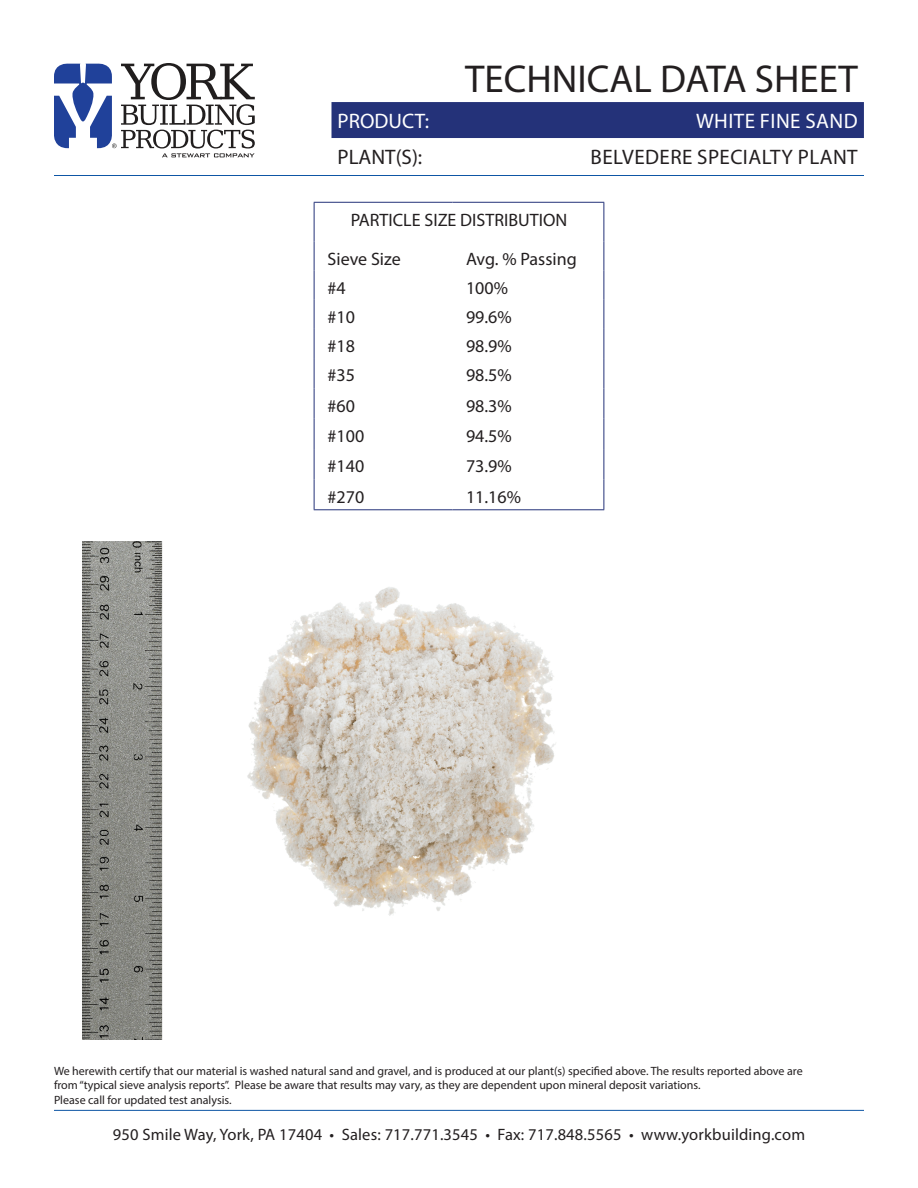
<style>
.page{position:relative;width:918px;height:1188px;background:#fff}
.page>*{position:absolute;margin:0;border:0;box-sizing:border-box;transform-origin:0 0}
.t1{font:39px "Myriad Pro";color:#231f20}
.t2{font:21px "Myriad Pro";letter-spacing:.02em;color:#231f20}
.t3{font:21px "Myriad Pro";letter-spacing:.02em;color:#fff}
.t4{font:21px "Myriad Pro";color:#fff}
.t5{font:18px/38.8px "Myriad Pro";color:#231f20}
.t6{font:16.5px "Myriad Pro";letter-spacing:.01em;color:#231f20}
.t7{font:12px/14.4px "Myriad Pro";color:#231f20}
</style>
<div class="page">
<img style="left:83px;top:541px;width:473px;height:499px">
<svg style="left:54px;top:63px;width:201px;height:94px"></svg>
<hr style="left:54px;top:175px;width:810px;height:1px;background:#0e56a5">
<div style="left:332px;top:102px;width:532px;height:36px;background:#243279"></div>
<hr style="left:54px;top:1110px;width:810px;height:1px;background:#0e56a5">
<hr style="left:314px;top:202px;width:139px;height:1px;background:#243279">
<hr style="left:314px;top:203px;width:1px;height:39px;background:#243279">
<hr style="left:453px;top:202px;width:151px;height:1px;background:#243279">
<hr style="left:604px;top:203px;width:1px;height:39px;background:#243279">
<svg style="left:314px;top:242px;width:1px;height:116px"></svg>
<svg style="left:604px;top:242px;width:1px;height:116px"></svg>
<hr style="left:314px;top:358px;width:1px;height:30px;background:#243279">
<hr style="left:604px;top:358px;width:1px;height:30px;background:#243279">
<hr style="left:314px;top:388px;width:1px;height:31px;background:#243279">
<hr style="left:604px;top:388px;width:1px;height:31px;background:#243279">
<hr style="left:314px;top:419px;width:1px;height:30px;background:#243279">
<hr style="left:604px;top:419px;width:1px;height:30px;background:#243279">
<hr style="left:314px;top:449px;width:1px;height:30px;background:#243279">
<hr style="left:604px;top:449px;width:1px;height:30px;background:#243279">
<hr style="left:314px;top:479px;width:1px;height:30px;background:#243279">
<hr style="left:604px;top:479px;width:1px;height:30px;background:#243279">
<hr style="left:314px;top:509px;width:139px;height:1px;background:#243279">
<hr style="left:453px;top:509px;width:151px;height:1px;background:#243279">
<h1 class="t1" style="left:465px;top:55px;width:394px">TECHNICAL DATA SHEET</h1>
<h2 class="t4" style="left:338px;top:108px;width:93px">PRODUCT:</h2>
<h2 class="t3" style="left:696px;top:108px;width:163px">WHITE FINE SAND</h2>
<h2 class="t2" style="left:338px;top:144px;width:86px">PLANT(S):</h2>
<h2 class="t2" style="left:591px;top:144px;width:269px">BELVEDERE SPECIALTY PLANT</h2>
<h3 class="t5" style="left:328px;top:200px;width:241px;text-indent:23px">PARTICLE SIZE DISTRIBUTION<br>Sieve Size</h3>
<h3 class="t5" style="left:466px;top:239px;width:112px">Avg. % Passing</h3>
<h3 class="t5" style="left:328px;top:268px;width:20px">#4</h3>
<h3 class="t5" style="left:466px;top:268px;width:43px">100%</h3>
<h3 class="t5" style="left:328px;top:297px;width:29px">#10</h3>
<h3 class="t5" style="left:466px;top:297px;width:47px">99.6%</h3>
<h3 class="t5" style="left:328px;top:326px;width:29px">#18</h3>
<h3 class="t5" style="left:466px;top:326px;width:47px">98.9%</h3>
<h3 class="t5" style="left:328px;top:355px;width:29px">#35</h3>
<h3 class="t5" style="left:466px;top:355px;width:47px">98.5%</h3>
<h3 class="t5" style="left:328px;top:386px;width:29px">#60</h3>
<h3 class="t5" style="left:466px;top:386px;width:47px">98.3%</h3>
<h3 class="t5" style="left:328px;top:416px;width:38px">#100</h3>
<h3 class="t5" style="left:466px;top:416px;width:47px">94.5%</h3>
<h3 class="t5" style="left:328px;top:447px;width:38px">#140</h3>
<h3 class="t5" style="left:466px;top:447px;width:47px">73.9%</h3>
<h3 class="t5" style="left:328px;top:477px;width:38px">#270</h3>
<h3 class="t5" style="left:466px;top:477px;width:56px">11.16%</h3>
<p class="t7" style="left:54px;top:1064px;width:750px">We herewith certify that our material is washed natural sand and gravel, and is produced at our plant(s) specified above. The results reported above are from “typical sieve analysis reports”. Please be aware that results may vary, as they are dependent upon mineral deposit variations.<br>Please call for updated test analysis.</p>
<h3 class="t6" style="left:113px;top:1124px;width:694px">950 Smile Way, York, PA 17404 • Sales: 717.771.3545 • Fax: 717.848.5565 • www.yorkbuilding.com</h3>
</div>
